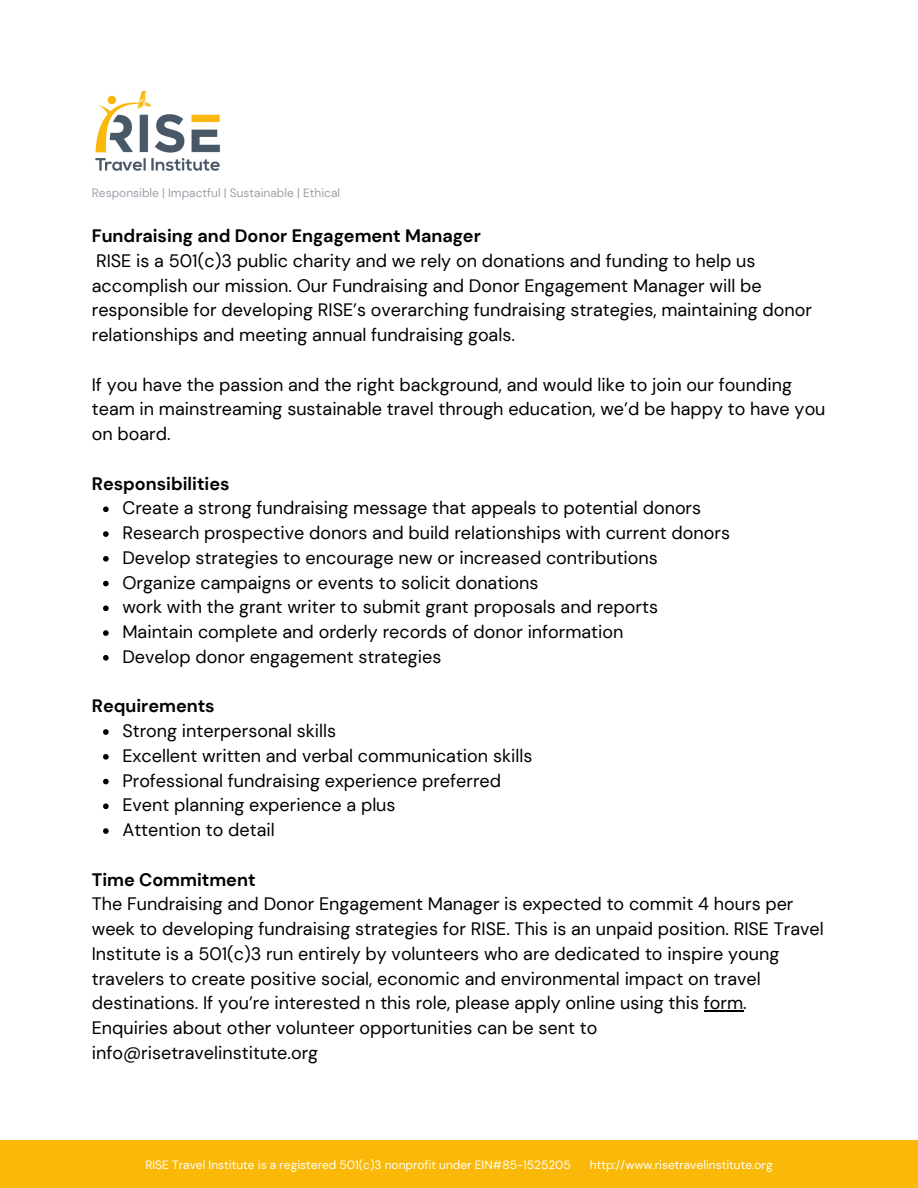
<style>
.page{position:relative;width:918px;height:1188px;background:#fff}
.page>*{position:absolute;margin:0;border:0;box-sizing:border-box;transform-origin:0 0}
.t1{font:18px/24.8px "DM Sans";color:#000}
.t2{font:700 18px "DM Sans";color:#000}
.t3{font:12px "DM Sans";color:#fff}
.t4{font:12px "DM Sans";color:#9aa1a8}
</style>
<div class="page">
<div style="left:0;top:1141px;width:918px;height:47px;background:#fab908"></div>
<img style="left:95px;top:90px;width:125px;height:81px">
<svg style="left:103px;top:506px;width:6px;height:6px"></svg>
<svg style="left:103px;top:531px;width:6px;height:6px"></svg>
<svg style="left:103px;top:556px;width:6px;height:6px"></svg>
<svg style="left:103px;top:581px;width:6px;height:5px"></svg>
<svg style="left:103px;top:605px;width:6px;height:6px"></svg>
<svg style="left:103px;top:630px;width:6px;height:6px"></svg>
<svg style="left:103px;top:655px;width:6px;height:6px"></svg>
<svg style="left:103px;top:729px;width:6px;height:6px"></svg>
<svg style="left:103px;top:754px;width:6px;height:6px"></svg>
<svg style="left:103px;top:779px;width:6px;height:5px"></svg>
<svg style="left:103px;top:803px;width:6px;height:6px"></svg>
<svg style="left:103px;top:828px;width:6px;height:6px"></svg>
<hr style="left:704px;top:1010px;width:39px;height:2px;background:#000">
<p class="t4" style="left:92px;top:185px;width:250px">Responsible | Impactful | Sustainable | Ethical</p>
<p class="t2" style="left:92px;top:224px;width:391px">Fundraising and Donor Engagement Manager</p>
<p class="t1" style="left:92px;top:248px;width:722px">RISE is a 501(c)3 public charity and we rely on donations and funding to help us accomplish our mission. Our Fundraising and Donor Engagement Manager will be responsible for developing RISE’s overarching fundraising strategies, maintaining donor relationships and meeting annual fundraising goals.</p>
<p class="t1" style="left:92px;top:372px;width:735px">If you have the passion and the right background, and would like to join our founding team in mainstreaming sustainable travel through education, we’d be happy to have you on board.</p>
<p class="t2" style="left:92px;top:472px;width:139px">Responsibilities</p>
<p class="t1" style="left:122px;top:496px;width:580px">Create a strong fundraising message that appeals to potential donors</p>
<p class="t1" style="left:122px;top:521px;width:609px">Research prospective donors and build relationships with current donors</p>
<p class="t1" style="left:122px;top:545px;width:537px">Develop strategies to encourage new or increased contributions</p>
<p class="t1" style="left:122px;top:570px;width:418px">Organize campaigns or events to solicit donations</p>
<p class="t1" style="left:122px;top:595px;width:537px">work with the grant writer to submit grant proposals and reports</p>
<p class="t1" style="left:122px;top:620px;width:503px">Maintain complete and orderly records of donor information</p>
<p class="t1" style="left:122px;top:644px;width:321px">Develop donor engagement strategies</p>
<p class="t2" style="left:92px;top:695px;width:124px">Requirements</p>
<p class="t1" style="left:122px;top:719px;width:215px">Strong interpersonal skills</p>
<p class="t1" style="left:122px;top:743px;width:411px">Excellent written and verbal communication skills</p>
<p class="t1" style="left:122px;top:768px;width:380px">Professional fundraising experience preferred</p>
<p class="t1" style="left:122px;top:793px;width:275px">Event planning experience a plus</p>
<p class="t1" style="left:122px;top:818px;width:154px">Attention to detail</p>
<p class="t2" style="left:92px;top:868px;width:165px">Time Commitment</p>
<p class="t1" style="left:92px;top:892px;width:734px">The Fundraising and Donor Engagement Manager is expected to commit 4 hours per week to developing fundraising strategies for RISE. This is an unpaid position. RISE Travel Institute is a 501(c)3 run entirely by volunteers who are dedicated to inspire young travelers to create positive social, economic and environmental impact on travel destinations. If you’re interested n this role, please apply online using this form.<br>Enquiries about other volunteer opportunities can be sent to info@risetravelinstitute.org</p>
<p class="t3" style="left:145px;top:1157px;width:427px">RISE Travel Institute is a registered 501(c)3 nonprofit under EIN#85-1525205</p>
<p class="t3" style="left:590px;top:1157px;width:184px">http://www.risetravelinstitute.org</p>
</div>
